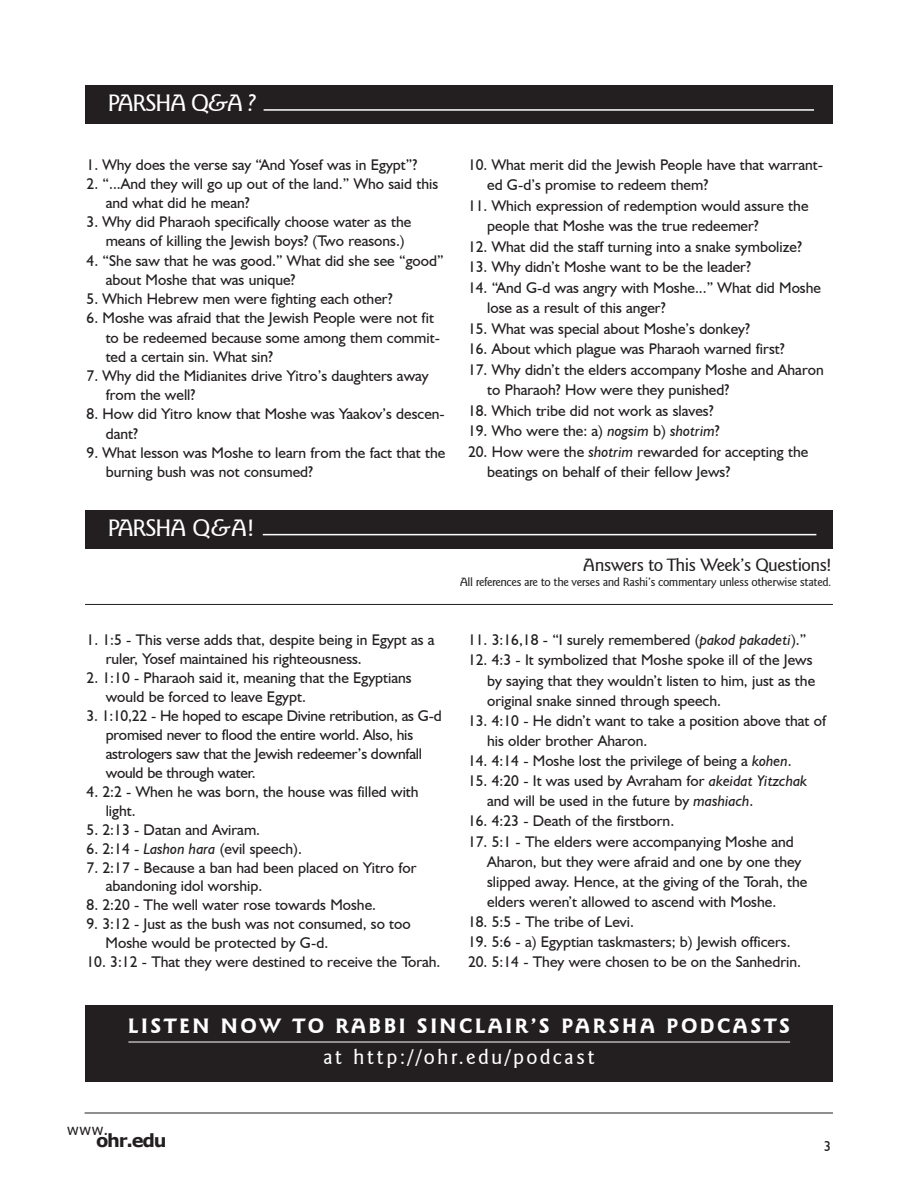
<style>
.page{position:relative;width:918px;height:1188px;background:#fff}
.page>*{position:absolute;margin:0;border:0;box-sizing:border-box;transform-origin:0 0}
.t1{font:500 24px "Goudy Sans IT Cby BT";letter-spacing:-.055em;color:#fff}
.t2{font:700 21px "Goudy Sans IT Cby BT";letter-spacing:.115em;color:#fff}
.t3{font:500 21px "Goudy Sans IT Cby BT";letter-spacing:.105em;color:#fff}
.t4{font:500 18px "Goudy Sans IT Cby BT";letter-spacing:-.035em;color:#231f20}
.t5{font:700 18px "Verdana";letter-spacing:-.07em;color:#231f20}
.t6{font:15.45px/18.9px "Humanist 521 BT";color:#231f20}
.t7{font:15px "Verdana";color:#231f20}
.t8{font:14.25px "Humanist 521 BT";color:#231f20}
.t9{font:500 12px "Goudy Sans IT Cby BT";letter-spacing:-.035em;color:#231f20}
.s1{font-style:italic}
</style>
<div class="page">
<hr style="left:85px;top:1113px;width:748px;height:1px;background:#231f20">
<div style="left:85px;top:85px;width:748px;height:38px;background:#231f20"></div>
<div style="left:85px;top:510px;width:748px;height:39px;background:#231f20"></div>
<hr style="left:264px;top:109px;width:550px;height:2px;background:#fff">
<hr style="left:263px;top:534px;width:553px;height:1px;background:#fff">
<hr style="left:85px;top:604px;width:748px;height:1px;background:#231f20">
<div style="left:85px;top:1005px;width:748px;height:76px;background:#231f20"></div>
<hr style="left:128px;top:1042px;width:662px;height:1px;background:#fff">
<h1 class="t1" style="left:108px;top:88px;width:150px">parsHa Q<span class="s1">&amp;</span>a <span class="s1">?</span></h1>
<p class="t6" style="left:87px;top:155px;width:332px">1. Why does the verse say “And Yosef was in Egypt”?</p>
<p class="t6" style="left:106px;top:174px;width:334px;text-indent:-19px">2. “...And they will go up out of the land.” Who said this and what did he mean?</p>
<p class="t6" style="left:106px;top:212px;width:307px;text-indent:-19px">3. Why did Pharaoh specifically choose water as the means of killing the Jewish boys? (Two reasons.)</p>
<p class="t6" style="left:106px;top:250px;width:340px;text-indent:-19px">4. “She saw that he was good.” What did she see “good” about Moshe that was unique?</p>
<p class="t6" style="left:87px;top:289px;width:308px">5. Which Hebrew men were fighting each other?</p>
<p class="t6" style="left:106px;top:308px;width:336px;text-indent:-19px">6. Moshe was afraid that the Jewish People were not fit to be redeemed because some among them commit&shy;ted a certain sin. What sin?</p>
<p class="t6" style="left:106px;top:366px;width:325px;text-indent:-19px">7. Why did the Midianites drive Yitro’s daughters away from the well?</p>
<p class="t6" style="left:106px;top:404px;width:341px;text-indent:-19px">8. How did Yitro know that Moshe was Yaakov’s descen&shy;dant?</p>
<p class="t6" style="left:106px;top:443px;width:341px;text-indent:-19px">9. What lesson was Moshe to learn from the fact that the burning bush was not consumed?</p>
<h1 class="t1" style="left:108px;top:513px;width:148px">parsHa Q<span class="s1">&amp;</span>a!</h1>
<p class="t6" style="left:487px;top:154px;width:337px;line-height:20.5px;text-indent:-19px">10. What merit did the Jewish People have that warrant&shy;ed G-d’s promise to redeem them?</p>
<p class="t6" style="left:487px;top:195px;width:323px;line-height:20.5px;text-indent:-19px">11. Which expression of redemption would assure the people that Moshe was the true redeemer?</p>
<p class="t6" style="left:468px;top:237px;width:335px">12. What did the staff turning into a snake symbolize?</p>
<p class="t6" style="left:468px;top:257px;width:284px">13. Why didn’t Moshe want to be the leader?</p>
<p class="t6" style="left:487px;top:277px;width:335px;line-height:20.5px;text-indent:-19px">14. “And G-d was angry with Moshe...” What did Moshe lose as a result of this anger?</p>
<p class="t6" style="left:468px;top:319px;width:283px">15. What was special about Moshe’s donkey?</p>
<p class="t6" style="left:468px;top:339px;width:318px">16. About which plague was Pharaoh warned first?</p>
<p class="t6" style="left:487px;top:359px;width:338px;line-height:20.5px;text-indent:-19px">17. Why didn’t the elders accompany Moshe and Aharon to Pharaoh? How were they punished?</p>
<p class="t6" style="left:468px;top:401px;width:247px">18. Which tribe did not work as slaves?</p>
<p class="t6" style="left:468px;top:421px;width:253px">19. Who were the: a) <span class="s1">nogsim</span> b) <span class="s1">shotrim</span>?</p>
<p class="t6" style="left:487px;top:441px;width:323px;line-height:20.5px;text-indent:-19px">20. How were the <span class="s1">shotrim</span> rewarded for accepting the beatings on behalf of their fellow Jews?</p>
<p class="t4" style="left:583px;top:554px;width:250px">answers to This Week’s Questions!</p>
<p class="t9" style="left:460px;top:575px;width:373px">all references are to the verses and rashi’s commentary unless otherwise stated.</p>
<p class="t6" style="left:106px;top:630px;width:330px;text-indent:-19px">1. 1:5 - This verse adds that, despite being in Egypt as a ruler, Yosef maintained his righteousness.</p>
<p class="t6" style="left:106px;top:668px;width:308px;text-indent:-19px">2. 1:10 - Pharaoh said it, meaning that the Egyptians would be forced to leave Egypt.</p>
<p class="t6" style="left:106px;top:706px;width:338px;text-indent:-19px">3. 1:10,22 - He hoped to escape Divine retribution, as G-d promised never to flood the entire world. Also, his astrologers saw that the Jewish redeemer’s downfall would be through water.</p>
<p class="t6" style="left:106px;top:782px;width:315px;text-indent:-19px">4. 2:2 - When he was born, the house was filled with light.</p>
<p class="t6" style="left:87px;top:820px;width:175px">5. 2:13 - Datan and Aviram.</p>
<p class="t6" style="left:87px;top:839px;width:217px">6. 2:14 - <span class="s1">Lashon hara</span> (evil speech).</p>
<p class="t6" style="left:106px;top:858px;width:312px;text-indent:-19px">7. 2:17 - Because a ban had been placed on Yitro for abandoning idol worship.</p>
<p class="t6" style="left:87px;top:895px;width:291px">8. 2:20 - The well water rose towards Moshe.</p>
<p class="t6" style="left:106px;top:914px;width:307px;text-indent:-19px">9. 3:12 - Just as the bush was not consumed, so too<br>Moshe would be protected by G-d.</p>
<p class="t6" style="left:87px;top:952px;width:355px">10. 3:12 - That they were destined to receive the Torah.</p>
<p class="t6" style="left:468px;top:630px;width:340px">11. 3:16,18 - “I surely remembered (<span class="s1">pakod pakadeti</span>).”</p>
<p class="t6" style="left:487px;top:650px;width:330px;line-height:20.1px;text-indent:-19px">12. 4:3 - It symbolized that Moshe spoke ill of the Jews by saying that they wouldn’t listen to him, just as the original snake sinned through speech.</p>
<p class="t6" style="left:487px;top:710px;width:340px;line-height:20.1px;text-indent:-19px">13. 4:10 - He didn’t want to take a position above that of his older brother Aharon.</p>
<p class="t6" style="left:468px;top:751px;width:325px">14. 4:14 - Moshe lost the privilege of being a <span class="s1">kohen</span>.</p>
<p class="t6" style="left:487px;top:771px;width:322px;line-height:20.1px;text-indent:-19px">15. 4:20 - It was used by Avraham for <span class="s1">akeidat Yitzchak </span>and will be used in the future by <span class="s1">mashiach</span>.</p>
<p class="t6" style="left:468px;top:811px;width:208px">16. 4:23 - Death of the firstborn.</p>
<p class="t6" style="left:487px;top:831px;width:322px;line-height:20.1px;text-indent:-19px">17. 5:1 - The elders were accompanying Moshe and Aharon, but they were afraid and one by one they slipped away. Hence, at the giving of the Torah, the elders weren’t allowed to ascend with Moshe.</p>
<p class="t6" style="left:468px;top:912px;width:167px">18. 5:5 - The tribe of Levi.</p>
<p class="t6" style="left:468px;top:932px;width:324px">19. 5:6 - a) Egyptian taskmasters; b) Jewish officers.</p>
<p class="t6" style="left:468px;top:952px;width:335px">20. 5:14 - They were chosen to be on the Sanhedrin.</p>
<h2 class="t2" style="left:128px;top:1012px;width:664px">LISTEN NOW TO RABBI SINCLAIR’S PARSHA PODCASTS</h2>
<h2 class="t3" style="left:323px;top:1044px;width:273px">at http://ohr.edu/podcast</h2>
<p class="t7" style="left:67px;top:1120px;width:43px">www.</p>
<p class="t5" style="left:96px;top:1128px;width:72px">ohr.edu</p>
<p class="t8" style="left:824px;top:1137px;width:9px">3</p>
</div>
